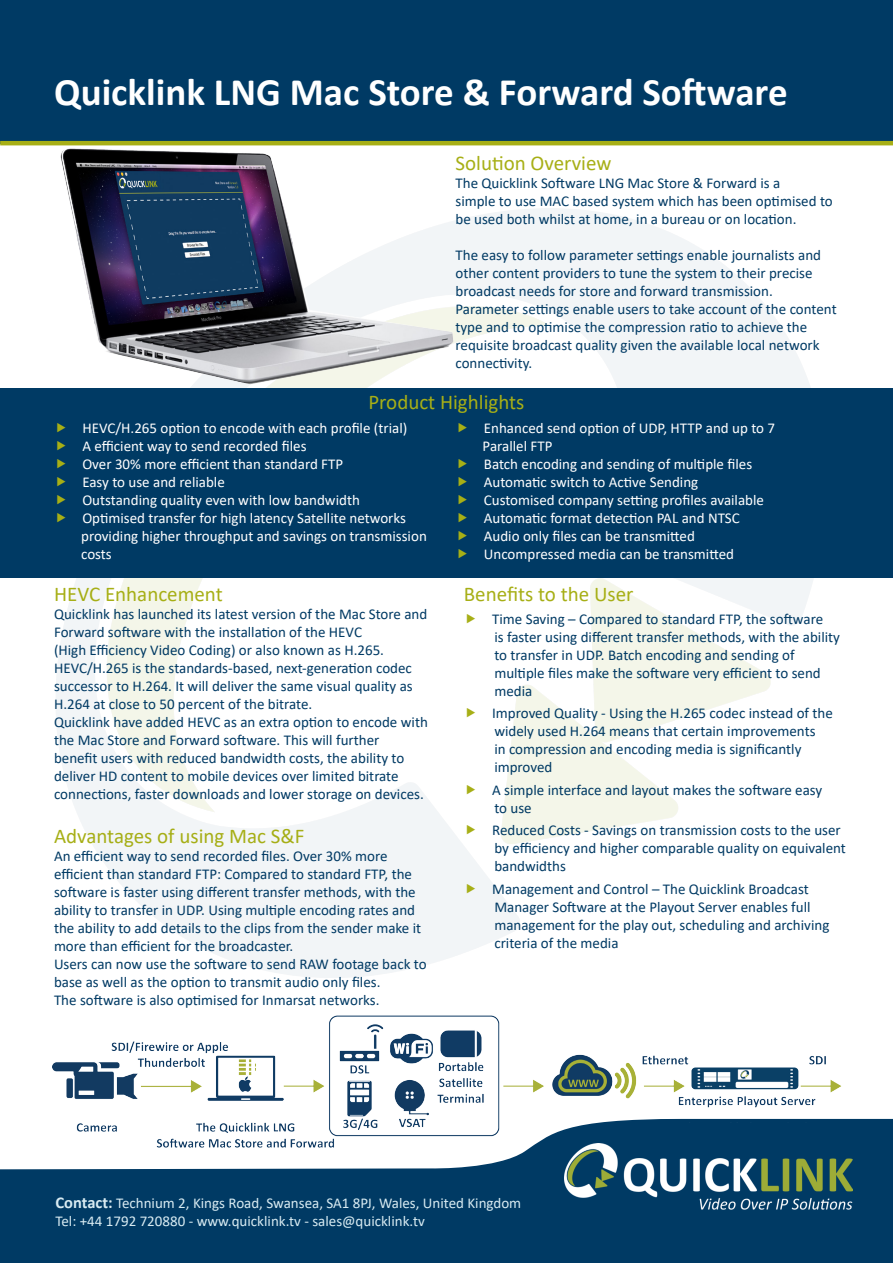
<style>
.page{position:relative;width:893px;height:1263px;background:#fff}
.page>*{position:absolute;margin:0;border:0;box-sizing:border-box;transform-origin:0 0}
.t1{font:700 39px "Calibri";color:#fff}
.t2{font:21px "Calibri";color:#a7af16}
.t3{font:15px/18px "Calibri";color:#003a64}
.t4{font:15px/18px "Calibri";color:#fff}
.t5{font:15px/18px "Calibri";color:#d8ebf2}
.s1{font-weight:700;font-size:16.5px}
</style>
<div class="page">
<img style="left:43px;top:209px;width:804px;height:769px">
<div style="left:0;top:388px;width:893px;height:189px;background:#003a64"></div>
<div style="left:0;top:0;width:893px;height:143px;background:#003a64"></div>
<hr style="left:0;top:141px;width:893px;height:4px;background:#a7af16">
<svg style="left:0;top:1119px;width:893px;height:144px;background:#1d5075"></svg>
<img style="left:54px;top:148px;width:402px;height:237px">
<img style="left:53px;top:1015px;width:790px;height:138px">
<img style="left:564px;top:1144px;width:289px;height:69px">
<svg style="left:467px;top:614px;width:8px;height:9px"></svg>
<svg style="left:467px;top:708px;width:8px;height:10px"></svg>
<svg style="left:467px;top:785px;width:8px;height:9px"></svg>
<svg style="left:467px;top:825px;width:8px;height:10px"></svg>
<svg style="left:467px;top:884px;width:8px;height:9px"></svg>
<h1 class="t1" style="left:54px;top:76px;width:735px">Quicklink LNG Mac Store &amp; Forward Software</h1>
<h2 class="t2" style="left:455px;top:154px;width:157px">Solution Overview</h2>
<p class="t3" style="left:455px;top:175px;width:379px">The Quicklink Software LNG Mac Store &amp; Forward is a<br>simple to use MAC based system which has been optimised to be used both whilst at home, in a bureau or on location.</p>
<p class="t3" style="left:455px;top:247px;width:383px">The easy to follow parameter settings enable journalists and other content providers to tune the system to their precise broadcast needs for store and forward transmission.<br>Parameter settings enable users to take account of the content type and to optimise the compression ratio to achieve the requisite broadcast quality given the available local network connectivity.</p>
<h2 class="t2" style="left:368px;top:393px;width:158px">Product Highlights</h2>
<p class="t4" style="left:81px;top:421px;width:347px">HEVC/H.265 option to encode with each profile (trial)<br>A efficient way to send recorded files<br>Over 30% more efficient than standard FTP<br>Easy to use and reliable<br>Outstanding quality even with low bandwidth<br>Optimised transfer for high latency Satellite networks providing higher throughput and savings on transmission costs</p>
<p class="t4" style="left:483px;top:421px;width:294px">Enhanced send option of UDP, HTTP and up to 7<br>Parallel FTP<br>Batch encoding and sending of multiple files Automatic switch to Active Sending<br>Customised company setting profiles available Automatic format detection PAL and NTSC Audio only files can be transmitted Uncompressed media can be transmitted</p>
<h2 class="t2" style="left:54px;top:586px;width:170px">HEVC Enhancement</h2>
<p class="t3" style="left:54px;top:607px;width:375px">Quicklink has launched its latest version of the Mac Store and Forward software with the installation of the HEVC<br>(High Efficiency Video Coding) or also known as H.265.<br>HEVC/H.265 is the standards-based, next-generation codec successor to H.264. It will deliver the same visual quality as H.264 at close to 50 percent of the bitrate.<br>Quicklink have added HEVC as an extra option to encode with the Mac Store and Forward software. This will further<br>benefit users with reduced bandwidth costs, the ability to deliver HD content to mobile devices over limited bitrate connections, faster downloads and lower storage on devices.</p>
<h2 class="t2" style="left:54px;top:827px;width:252px">Advantages of using Mac S&amp;F</h2>
<p class="t3" style="left:54px;top:848px;width:374px">An efficient way to send recorded files. Over 30% more efficient than standard FTP: Compared to standard FTP, the software is faster using different transfer methods, with the ability to transfer in UDP. Using multiple encoding rates and the ability to add details to the clips from the sender make it more than efficient for the broadcaster.<br>Users can now use the software to send RAW footage back to base as well as the option to transmit audio only files.<br>The software is also optimised for Inmarsat networks.</p>
<h2 class="t2" style="left:464px;top:586px;width:171px">Benefits to the User</h2>
<p class="t3" style="left:492px;top:611px;width:349px">Time Saving – Compared to standard FTP, the software<br>is faster using different transfer methods, with the ability to transfer in UDP. Batch encoding and sending of multiple files make the software very efficient to send media</p>
<p class="t3" style="left:492px;top:706px;width:342px">Improved Quality - Using the H.265 codec instead of the widely used H.264 means that certain improvements<br>in compression and encoding media is significantly improved</p>
<p class="t3" style="left:492px;top:782px;width:332px">A simple interface and layout makes the software easy to use</p>
<p class="t3" style="left:492px;top:823px;width:355px">Reduced Costs - Savings on transmission costs to the user by efficiency and higher comparable quality on equivalent bandwidths</p>
<p class="t3" style="left:492px;top:881px;width:339px">Management and Control – The Quicklink Broadcast Manager Software at the Playout Server enables full management for the play out, scheduling and archiving criteria of the media</p>
<p class="t5" style="left:56px;top:1195px;width:467px"><span class="s1">Contact:</span> Technium 2, Kings Road, Swansea, SA1 8PJ, Wales, United Kingdom<br>Tel: +44 1792 720880 - www.quicklink.tv - sales@quicklink.tv</p>
</div>
